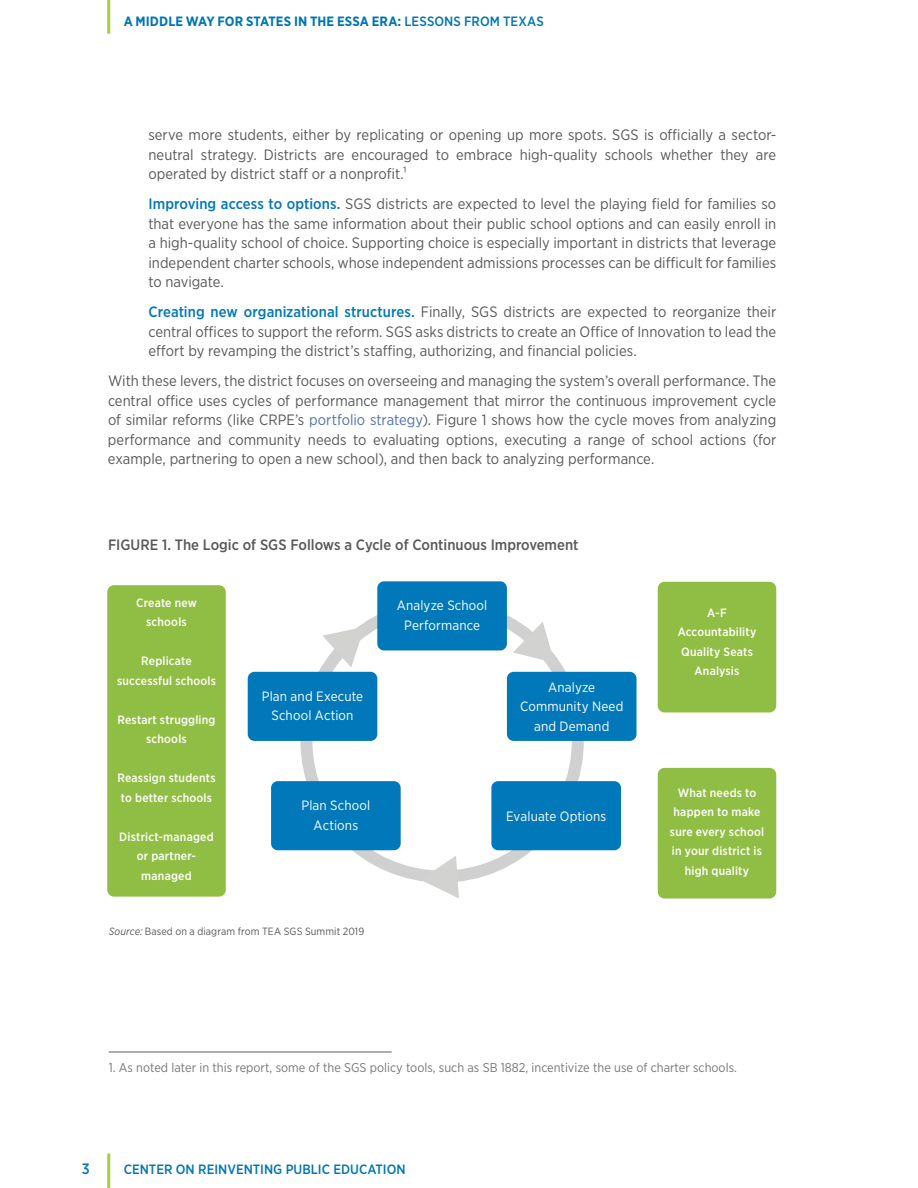
<style>
.page{position:relative;width:918px;height:1188px;background:#fff}
.page>*{position:absolute;margin:0;border:0;box-sizing:border-box;transform-origin:0 0}
.t1{font:15px/19.5px "Gotham Narrow";color:#58595b;text-align:justify}
.t2{font:500 15px "Gotham Narrow";color:#58595b}
.t3{font:500 15px "Gotham Narrow";color:#0075b2}
.t4{font:13.5px/19.5px "Gotham Narrow";letter-spacing:.01em;color:#fff;text-align:center}
.t5{font:700 13.5px "Gotham Narrow";letter-spacing:.005em;color:#0076b3}
.t6{font:500 13.5px "Gotham Narrow";color:#0076b3}
.t7{font:12.75px "Gotham Narrow";color:#77787b}
.t8{font:500 12px/19.5px "Gotham Narrow";letter-spacing:.015em;color:#fff;text-align:center}
.t9{font:10.5px "Gotham Narrow";letter-spacing:.01em;color:#58595b}
.s1{font-weight:500}
.s2{font-weight:500;color:#0078bb}
.s3{color:#4f73ad}
.s4{font-style:italic}
</style>
<div class="page">
<div style="left:377px;top:581px;width:130px;height:69px;background:#0178ba;border-radius:7px"></div>
<div style="left:507px;top:672px;width:130px;height:69px;background:#0178ba;border-radius:7px"></div>
<div style="left:491px;top:781px;width:130px;height:69px;background:#0178ba;border-radius:7px"></div>
<div style="left:248px;top:672px;width:129px;height:69px;background:#0178ba;border-radius:7px"></div>
<div style="left:271px;top:781px;width:130px;height:69px;background:#0178ba;border-radius:7px"></div>
<svg style="left:322px;top:627px;width:42px;height:41px"></svg>
<svg style="left:513px;top:622px;width:42px;height:41px"></svg>
<svg style="left:420px;top:856px;width:39px;height:43px"></svg>
<div style="left:658px;top:582px;width:118px;height:130px;background:#90be44;border-radius:7px"></div>
<div style="left:658px;top:768px;width:118px;height:131px;background:#90be44;border-radius:7px"></div>
<div style="left:107px;top:585px;width:119px;height:312px;background:#90be44;border-radius:7px"></div>
<hr style="left:107px;top:1153px;width:3px;height:35px;background:#a5cf42">
<hr style="left:107px;top:0;width:3px;height:34px;background:#a5cf42">
<hr style="left:109px;top:1051px;width:283px;height:2px;background:#6d6e71">
<p class="t5" style="left:124px;top:12px;width:422px">A MIDDLE WAY FOR STATES IN THE ESSA ERA: <span class="s1">LESSONS FROM TEXAS</span></p>
<p class="t1" style="left:148px;top:125px;width:629px">serve more students, either by replicating or opening up more spots. SGS is officially a sector&shy;neutral strategy. Districts are encouraged to embrace high-quality schools whether they are operated by district staff or a nonprofit.¹</p>
<p class="t1" style="left:148px;top:194px;width:629px"><span class="s2">Improving access to options.</span> SGS districts are expected to level the playing field for families so that everyone has the same information about their public school options and can easily enroll in a high-quality school of choice. Supporting choice is especially important in districts that leverage independent charter schools, whose independent admissions processes can be difficult for families to navigate.</p>
<p class="t1" style="left:148px;top:302px;width:629px"><span class="s2">Creating new organizational structures.</span> Finally, SGS districts are expected to reorganize their central offices to support the reform. SGS asks districts to create an Office of Innovation to lead the effort by revamping the district’s staffing, authorizing, and financial policies.</p>
<p class="t1" style="left:108px;top:371px;width:670px">With these levers, the district focuses on overseeing and managing the system’s overall performance. The central office uses cycles of performance management that mirror the continuous improvement cycle of similar reforms (like CRPE’s <span class="s3">portfolio strategy</span>). Figure 1 shows how the cycle moves from analyzing performance and community needs to evaluating options, executing a range of school actions (for example, partnering to open a new school), and then back to analyzing performance.</p>
<p class="t2" style="left:108px;top:535px;width:472px">FIGURE 1. The Logic of SGS Follows a Cycle of Continuous Improvement</p>
<p class="t8" style="left:136px;top:593px;width:62px">Create new schools</p>
<p class="t8" style="left:117px;top:651px;width:100px">Replicate successful schools</p>
<p class="t8" style="left:117px;top:710px;width:100px">Restart struggling schools</p>
<p class="t8" style="left:117px;top:768px;width:100px;text-align:left">Reassign students to better schools</p>
<p class="t8" style="left:119px;top:827px;width:96px">District-managed or partner&shy;managed</p>
<p class="t4" style="left:262px;top:686px;width:103px">Plan and Execute<br>School Action</p>
<p class="t4" style="left:397px;top:596px;width:92px">Analyze School<br>Performance</p>
<p class="t4" style="left:520px;top:677px;width:105px">Analyze<br>Community Need and Demand</p>
<p class="t4" style="left:302px;top:795px;width:70px">Plan School<br>Actions</p>
<p class="t4" style="left:506px;top:806px;width:101px">Evaluate Options</p>
<p class="t9" style="left:109px;top:925px;width:257px"><span class="s4">Source:</span> Based on a diagram from TEA SGS Summit 2019</p>
<p class="t8" style="left:678px;top:603px;width:80px">A-F<br>Accountability<br>Quality Seats<br>Analysis</p>
<p class="t8" style="left:670px;top:783px;width:96px">What needs to happen to make sure every school in your district is high quality</p>
<p class="t7" style="left:109px;top:1059px;width:630px">1. As noted later in this report, some of the SGS policy tools, such as SB 1882, incentivize the use of charter schools.</p>
<p class="t3" style="left:82px;top:1159px;width:9px">3</p>
<p class="t6" style="left:124px;top:1161px;width:283px">CENTER ON REINVENTING PUBLIC EDUCATION</p>
</div>
